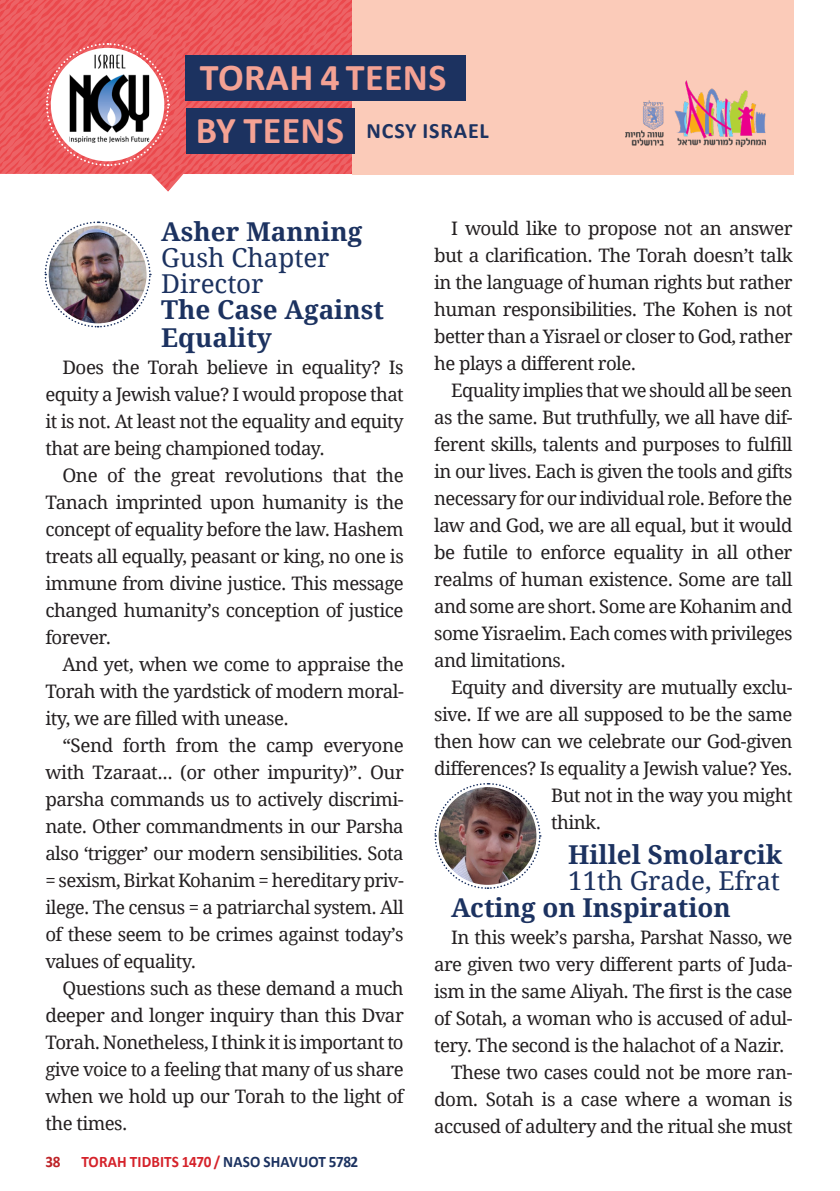
<style>
.page{position:relative;width:840px;height:1191px;background:#fff}
.page>*{position:absolute;margin:0;border:0;box-sizing:border-box;transform-origin:0 0}
.t1{font:700 38px "Calibri";letter-spacing:.01em;color:#f4a294}
.MAIN_TEXT{font:700 26px/27px "Droid Serif";color:#1c3260}
.MAIN_TEXT-2{font:26px/26px "Droid Serif";color:#1c3260}
.t2{font:700 22px "Calibri";letter-spacing:.04em;color:#1c3260}
.MAIN_TEXT-3{font:18.6px/27px "Droid Serif";letter-spacing:-.03em;color:#231f20;text-align:justify}
.t3{font:700 16px "Calibri";letter-spacing:.01em;color:#d5222a;scale:.95 1}
.s1{color:#bd2327}
.s2{color:#1c3260}
</style>
<div class="page">
<svg style="left:434px;top:783px;width:107px;height:106px"></svg>
<img style="left:438px;top:787px;width:98px;height:98px;border-radius:49px">
<div style="left:352px;top:0;width:441px;height:175px;background:#fbcbb9"></div>
<div style="left:186px;top:55px;width:279px;height:46px;background:#1c3260"></div>
<svg style="left:0;top:0;width:355px;height:192px"></svg>
<div style="left:51px;top:48px;width:113px;height:113px;background:#fff;border-radius:50%"></div>
<img style="left:70px;top:55px;width:79px;height:88px">
<svg style="left:44px;top:221px;width:107px;height:107px"></svg>
<img style="left:49px;top:226px;width:97px;height:97px;border-radius:49px">
<img style="left:625px;top:80px;width:140px;height:66px">
<p class="t1" style="left:200px;top:50px;width:248px">TORAH 4 TEENS</p>
<p class="t1" style="left:195px;top:104px;width:150px">BY TEENS</p>
<p class="t2" style="left:366px;top:115px;width:124px">NCSY ISRAEL</p>
<p class="MAIN_TEXT" style="left:161px;top:219px;width:202px">Asher Manning</p>
<p class="MAIN_TEXT-2" style="left:161px;top:245px;width:170px">Gush Chapter<br>Director</p>
<p class="MAIN_TEXT" style="left:161px;top:297px;width:224px">The Case Against<br>Equality</p>
<p class="MAIN_TEXT-3" style="left:45px;top:353px;width:360px;text-indent:17px">Does the Torah believe in equality? Is equity a Jewish value? I would propose that it is not. At least not the equality and equity that are being championed today.</p>
<p class="MAIN_TEXT-3" style="left:45px;top:461px;width:360px;text-indent:17px">One of the great revolutions that the Tanach imprinted upon humanity is the concept of equality before the law. Hashem treats all equally, peasant or king, no one is immune from divine justice. This message changed humanity’s conception of justice forever.</p>
<p class="MAIN_TEXT-3" style="left:45px;top:650px;width:360px;text-indent:17px">And yet, when we come to appraise the Torah with the yardstick of modern moral&shy;ity, we are filled with unease.</p>
<p class="MAIN_TEXT-3" style="left:45px;top:731px;width:360px;text-indent:17px">“Send forth from the camp everyone with Tzaraat... (or other impurity)”. Our parsha commands us to actively discrimi&shy;nate. Other commandments in our Parsha also ‘trigger’ our modern sensibilities. Sota = sexism, Birkat Kohanim = hereditary priv&shy;ilege. The census = a patriarchal system. All of these seem to be crimes against today’s values of equality.</p>
<p class="MAIN_TEXT-3" style="left:45px;top:974px;width:360px;text-indent:17px">Questions such as these demand a much deeper and longer inquiry than this Dvar Torah. Nonetheless, I think it is important to give voice to a feeling that many of us share when we hold up our Torah to the light of the times.</p>
<p class="t3" style="left:45px;top:1150px;width:331px"><span class="s1">38</span> TORAH TIDBITS 1470 / <span class="s2">NASO SHAVUOT 5782</span></p>
<p class="MAIN_TEXT-3" style="left:434px;top:215px;width:360px;text-indent:17px">I would like to propose not an answer but a clarification. The Torah doesn’t talk in the language of human rights but rather human responsibilities. The Kohen is not better than a Yisrael or closer to God, rather he plays a different role.</p>
<p class="MAIN_TEXT-3" style="left:434px;top:377px;width:360px;text-indent:17px">Equality implies that we should all be seen as the same. But truthfully, we all have dif&shy;ferent skills, talents and purposes to fulfill in our lives. Each is given the tools and gifts necessary for our individual role. Before the law and God, we are all equal, but it would be futile to enforce equality in all other realms of human existence. Some are tall and some are short. Some are Kohanim and some Yisraelim. Each comes with privileges and limitations.</p>
<p class="MAIN_TEXT-3" style="left:451px;top:674px;width:342px">Equity and diversity are mutually exclu-</p>
<p class="MAIN_TEXT-3" style="left:434px;top:701px;width:359px">sive. If we are all supposed to be the same</p>
<p class="MAIN_TEXT-3" style="left:434px;top:728px;width:359px">then how can we celebrate our God-given</p>
<p class="MAIN_TEXT-3" style="left:434px;top:755px;width:359px">differences? Is equality a Jewish value? Yes.</p>
<p class="MAIN_TEXT-3" style="left:551px;top:782px;width:243px">But not in the way you might</p>
<p class="MAIN_TEXT-3" style="left:551px;top:809px;width:52px">think.</p>
<p class="MAIN_TEXT" style="left:568px;top:841px;width:216px">Hillel Smolarcik</p>
<p class="MAIN_TEXT-2" style="left:568px;top:867px;width:213px">11th Grade, Efrat</p>
<p class="MAIN_TEXT" style="left:451px;top:894px;width:281px">Acting on Inspiration</p>
<p class="MAIN_TEXT-3" style="left:434px;top:923px;width:359px;text-indent:17px">In this week’s parsha, Parshat Nasso, we are given two very different parts of Juda&shy;ism in the same Aliyah. The first is the case of Sotah, a woman who is accused of adul&shy;tery. The second is the halachot of a Nazir.</p>
<p class="MAIN_TEXT-3" style="left:434px;top:1058px;width:360px;text-indent:17px">These two cases could not be more ran&shy;dom. Sotah is a case where a woman is accused of adultery and the ritual she must</p>
</div>
